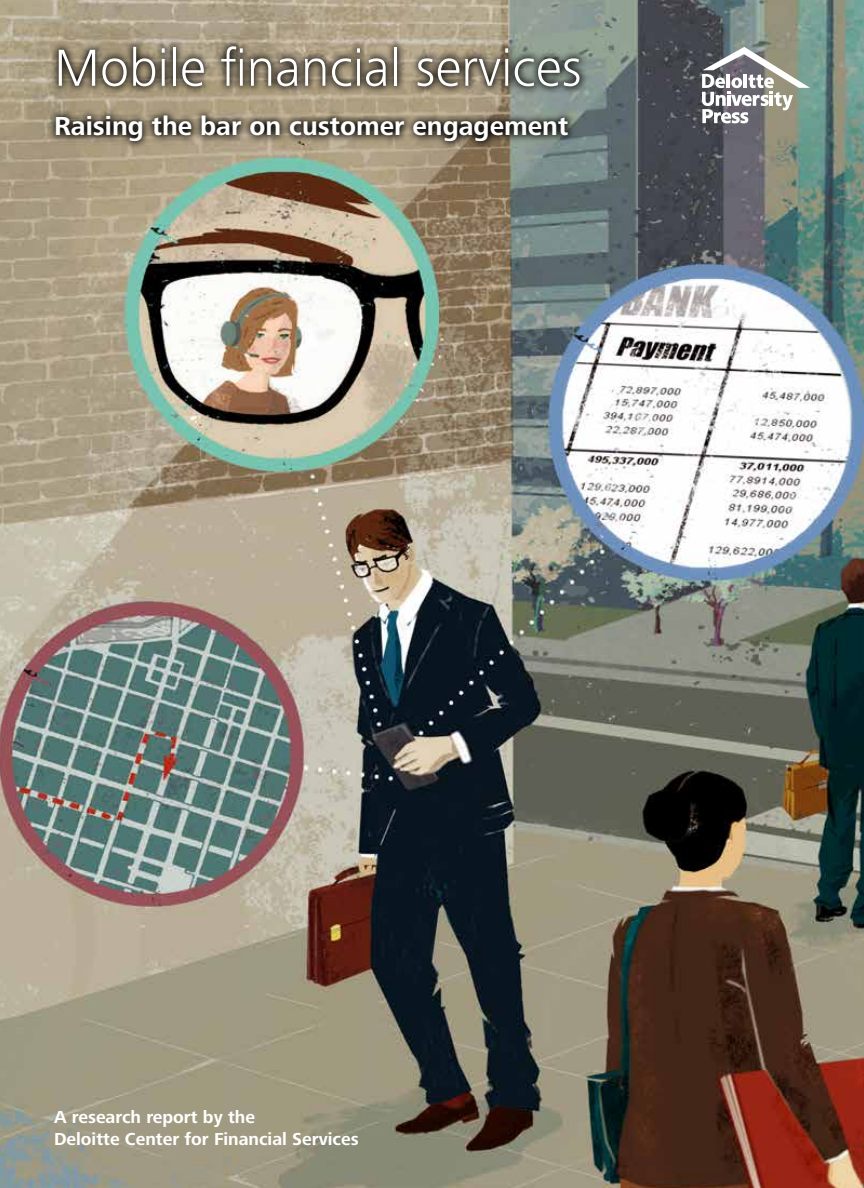
<style>
.page{position:relative;width:864px;height:1188px;background:#fff}
.page>*{position:absolute;margin:0;border:0;box-sizing:border-box;transform-origin:0 0}
.t1{font:300 54px "Frutiger Next Pro";color:#fff}
.t2{font:700 27px "Frutiger Next Pro";color:#fff}
.t3{font:700 18px/21.6px "Frutiger Next Pro";color:#fff}
</style>
<div class="page">
<img style="left:0;top:0;width:864px;height:1188px">
<svg style="left:702px;top:47px;width:108px;height:76px"></svg>
<svg style="left:48px;top:38px;width:540px;height:112px;background:#837b68"></svg>
<h1 class="t1" style="left:54px;top:37px;width:529px">Mobile financial services</h1>
<h2 class="t2" style="left:54px;top:111px;width:516px">Raising the bar on customer engagement</h2>
<p class="t3" style="left:54px;top:1106px;width:306px">A research report by the<br>Deloitte Center for Financial Services</p>
</div>
